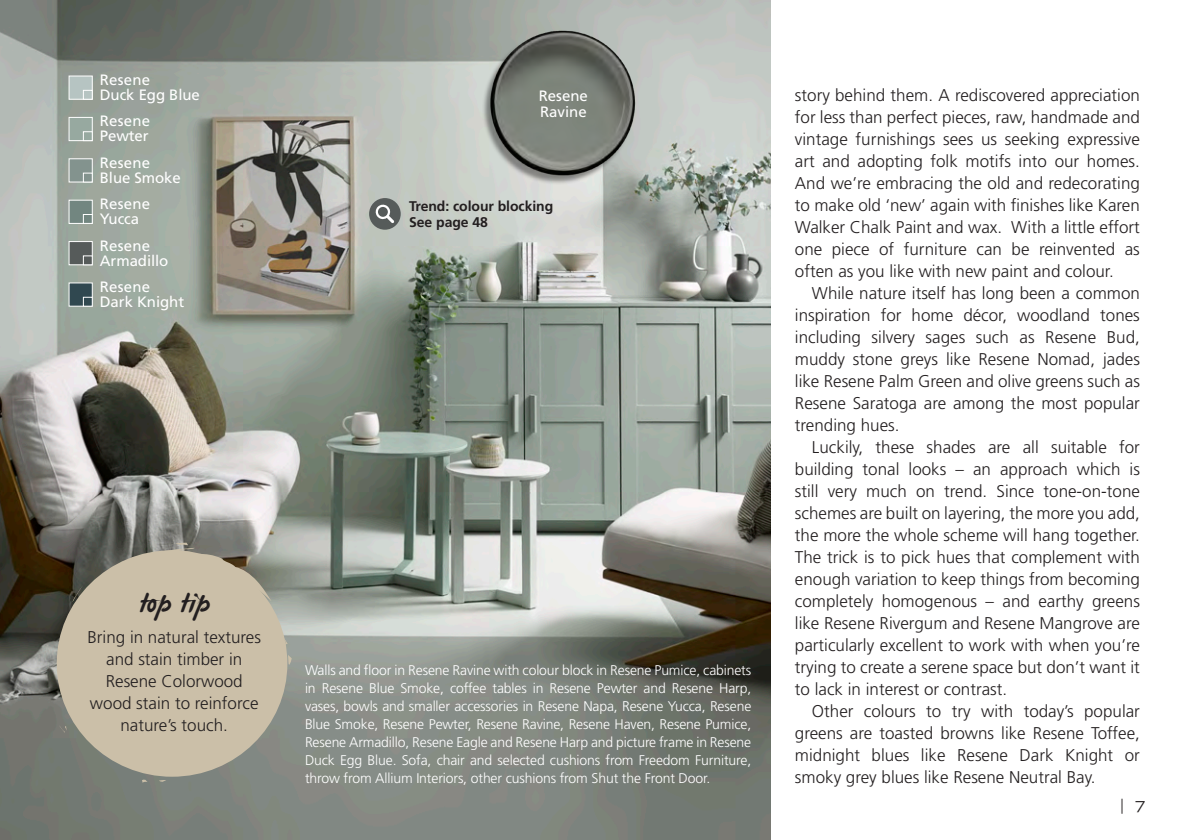
<style>
.page{position:relative;width:1191px;height:840px;background:#fff}
.page>*{position:absolute;margin:0;border:0;box-sizing:border-box;transform-origin:0 0}
.t1{font:30px "James Paul";letter-spacing:-.01em;color:#231f20}
.t2{font:300 17px/22px "Frutiger LT Std";color:#231f20;text-align:justify}
.t3{font:15px/15px "Frutiger LT Std";letter-spacing:-.005em;color:#fff}
.t4{font:15px/15px "Frutiger LT Std";letter-spacing:.015em;color:#fff}
.t5{font:expanded 15px "Trade Gothic LH";color:#231f20}
.t6{font:300 14px/18px "Frutiger LT Std";letter-spacing:-.01em;color:#fff;text-align:justify}
.t7{font:700 14px/16px "Frutiger LT Std";letter-spacing:-.005em;color:#231f20}
</style>
<div class="page">
<img style="left:0;top:0;width:771px;height:839px">
<div style="left:369px;top:198px;width:32px;height:31px;background:#565b5a;border-radius:50%"></div>
<svg style="left:375px;top:204px;width:19px;height:19px"></svg>
<img style="left:471px;top:15px;width:185px;height:180px">
<div style="left:69px;top:76px;width:24px;height:23px;background:#b6c4c2;border:1px solid #fff"></div>
<div style="left:83px;top:90px;width:10px;height:9px;background:#b6c4c2;border:1px solid #fff"></div>
<div style="left:69px;top:117px;width:24px;height:24px;background:#97a9a0;border:1px solid #fff"></div>
<div style="left:83px;top:131px;width:10px;height:10px;background:#97a9a0;border:1px solid #fff"></div>
<div style="left:69px;top:158px;width:24px;height:24px;background:#83938e;border:1px solid #fff"></div>
<div style="left:83px;top:173px;width:10px;height:9px;background:#83938e;border:1px solid #fff"></div>
<div style="left:69px;top:200px;width:24px;height:23px;background:#728680;border:1px solid #fff"></div>
<div style="left:83px;top:214px;width:10px;height:9px;background:#728680;border:1px solid #fff"></div>
<div style="left:69px;top:241px;width:24px;height:24px;background:#565b5a;border:1px solid #fff"></div>
<div style="left:83px;top:255px;width:10px;height:10px;background:#565b5a;border:1px solid #fff"></div>
<div style="left:69px;top:282px;width:24px;height:24px;background:#304850;border:1px solid #fff"></div>
<div style="left:83px;top:297px;width:10px;height:9px;background:#304850;border:1px solid #fff"></div>
<div style="left:57px;top:550px;width:230px;height:226px;background:#cbbfa8;border-radius:50%"></div>
<svg style="left:287px;top:635px;width:5px;height:31px"></svg>
<svg style="left:72px;top:547px;width:215px;height:212px"></svg>
<svg style="left:175px;top:542px;width:15px;height:10px"></svg>
<svg style="left:72px;top:584px;width:12px;height:17px"></svg>
<svg style="left:59px;top:724px;width:8px;height:8px"></svg>
<svg style="left:139px;top:778px;width:11px;height:6px"></svg>
<svg style="left:159px;top:779px;width:7px;height:3px"></svg>
<p class="t3" style="left:100px;top:72px;width:101px">Resene<br>Duck Egg Blue</p>
<p class="t3" style="left:100px;top:114px;width:52px">Resene<br>Pewter</p>
<p class="t3" style="left:100px;top:155px;width:83px">Resene<br>Blue Smoke</p>
<p class="t4" style="left:100px;top:196px;width:52px">Resene<br>Yucca</p>
<p class="t3" style="left:100px;top:238px;width:70px">Resene<br>Armadillo</p>
<p class="t3" style="left:100px;top:279px;width:86px">Resene<br>Dark Knight</p>
<h1 class="t1" style="left:138px;top:587px;width:73px">top tip</h1>
<p class="t2" style="left:87px;top:626px;width:175px;text-align:center">Bring in natural textures and stain timber in<br>Resene Colorwood wood stain to reinforce nature’s touch.</p>
<p class="t3" style="left:539px;top:88px;width:51px;line-height:16px">Resene<br>Ravine</p>
<p class="t2" style="left:795px;top:84px;width:346px">story behind them. A rediscovered appreciation for less than perfect pieces, raw, handmade and vintage furnishings sees us seeking expressive art and adopting folk motifs into our homes.<br>And we’re embracing the old and redecorating to make old ‘new’ again with finishes like Karen Walker Chalk Paint and wax. With a little effort one piece of furniture can be reinvented as often as you like with new paint and colour.</p>
<p class="t2" style="left:795px;top:282px;width:346px;text-indent:17px">While nature itself has long been a common inspiration for home décor, woodland tones including silvery sages such as Resene Bud, muddy stone greys like Resene Nomad, jades like Resene Palm Green and olive greens such as Resene Saratoga are among the most popular trending hues.</p>
<p class="t2" style="left:795px;top:436px;width:346px;text-indent:17px">Luckily, these shades are all suitable for building tonal looks – an approach which is still very much on trend. Since tone-on-tone schemes are built on layering, the more you add, the more the whole scheme will hang together.<br>The trick is to pick hues that complement with enough variation to keep things from becoming completely homogenous – and earthy greens like Resene Rivergum and Resene Mangrove are particularly excellent to work with when you’re trying to create a serene space but don’t want it to lack in interest or contrast.</p>
<p class="t2" style="left:795px;top:700px;width:346px;text-indent:17px">Other colours to try with today’s popular greens are toasted browns like Resene Toffee, midnight blues like Resene Dark Knight or smoky grey blues like Resene Neutral Bay.</p>
<p class="t7" style="left:409px;top:198px;width:146px">Trend: colour blocking<br>See page 48</p>
<p class="t6" style="left:305px;top:660px;width:448px">Walls and floor in Resene Ravine with colour block in Resene Pumice, cabinets in Resene Blue Smoke, coffee tables in Resene Pewter and Resene Harp, vases, bowls and smaller accessories in Resene Napa, Resene Yucca, Resene Blue Smoke, Resene Pewter, Resene Ravine, Resene Haven, Resene Pumice, Resene Armadillo, Resene Eagle and Resene Harp and picture frame in Resene Duck Egg Blue. Sofa, chair and selected cushions from Freedom Furniture, throw from Allium Interiors, other cushions from Shut the Front Door.</p>
<p class="t5" style="left:1120px;top:795px;width:26px">| 7</p>
</div>
